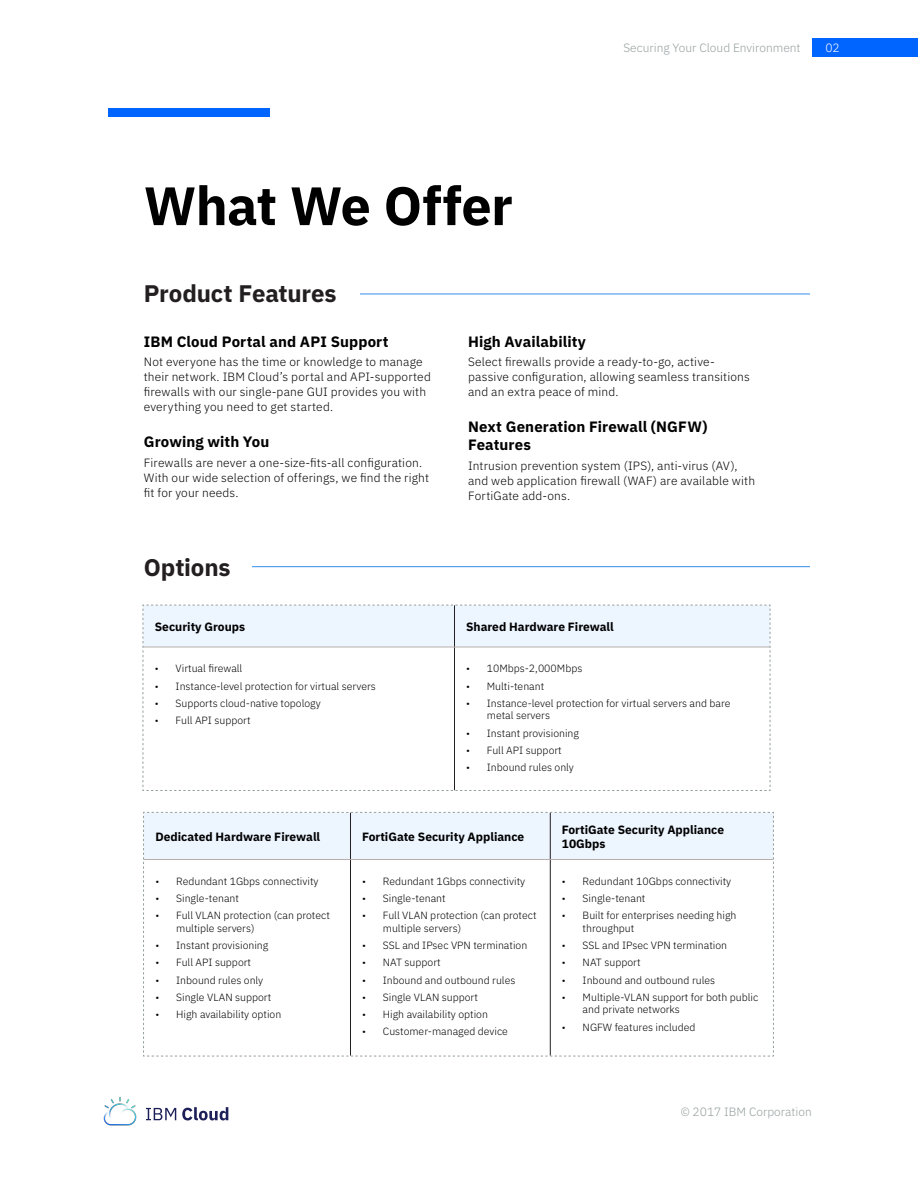
<style>
.page{position:relative;width:918px;height:1188px;background:#fff}
.page>*{position:absolute;margin:0;border:0;box-sizing:border-box;transform-origin:0 0}
.t1{font:700 54px "IBM Plex Sans";letter-spacing:-.01em;color:#000}
.t2{font:700 24px "IBM Plex Sans";letter-spacing:-.005em;color:#231f20}
.t3{font:700 15px/18px "IBM Plex Sans";letter-spacing:.01em;color:#000}
.t4{font:300 12px/15px "IBM Plex Sans";letter-spacing:.015em;color:#000}
.t5{font:700 12px/14.4px "IBM Plex Sans";color:#000}
.t6{font:300 12px "IBM Plex Sans";color:#959f9f}
.t7{font:300 12px "IBM Plex Sans";color:#fff}
.t8{font:300 10.5px/12.6px "IBM Plex Sans";color:#000}
</style>
<div class="page">
<div style="left:108px;top:108px;width:162px;height:9px;background:#0064ff"></div>
<div style="left:813px;top:38px;width:105px;height:19px;background:#0064ff"></div>
<svg style="left:142px;top:605px;width:629px;height:186px"></svg>
<svg style="left:143px;top:812px;width:631px;height:245px"></svg>
<hr style="left:360px;top:294px;width:450px;height:1px;background:#348ce7">
<hr style="left:252px;top:566px;width:558px;height:1px;background:#348ce7">
<img style="left:103px;top:1096px;width:46px;height:30px">
<svg style="left:146px;top:1107px;width:82px;height:13px"></svg>
<svg style="left:105px;top:1099px;width:7px;height:7px"></svg>
<p class="t1" style="left:144px;top:163px;width:371px">What We Offer</p>
<p class="t2" style="left:144px;top:274px;width:194px">Product Features</p>
<p class="t6" style="left:623px;top:39px;width:179px">Securing Your Cloud Environment</p>
<p class="t7" style="left:825px;top:39px;width:16px">02</p>
<p class="t3" style="left:144px;top:331px;width:246px">IBM Cloud Portal and API Support</p>
<p class="t4" style="left:144px;top:354px;width:289px">Not everyone has the time or knowledge to manage their network. IBM Cloud’s portal and API-supported firewalls with our single-pane GUI provides you with everything you need to get started.</p>
<p class="t3" style="left:144px;top:432px;width:127px">Growing with You</p>
<p class="t4" style="left:144px;top:454px;width:287px">Firewalls are never a one-size-fits-all configuration.<br>With our wide selection of offerings, we find the right fit for your needs.</p>
<p class="t2" style="left:144px;top:548px;width:88px">Options</p>
<p class="t3" style="left:468px;top:331px;width:119px">High Availability</p>
<p class="t4" style="left:468px;top:354px;width:283px">Select firewalls provide a ready-to-go, active&shy;passive configuration, allowing seamless transitions and an extra peace of mind.</p>
<p class="t3" style="left:468px;top:417px;width:241px">Next Generation Firewall (NGFW)<br>Features</p>
<p class="t4" style="left:468px;top:457px;width:289px">Intrusion prevention system (IPS), anti-virus (AV), and web application firewall (WAF) are available with<br>FortiGate add-ons.</p>
<p class="t5" style="left:155px;top:618px;width:92px">Security Groups</p>
<p class="t5" style="left:466px;top:618px;width:149px">Shared Hardware Firewall</p>
<p class="t8" style="left:155px;top:661px;width:89px">• Virtual firewall</p>
<p class="t8" style="left:155px;top:679px;width:223px">• Instance-level protection for virtual servers</p>
<p class="t8" style="left:155px;top:696px;width:168px">• Supports cloud-native topology</p>
<p class="t8" style="left:155px;top:713px;width:97px">• Full API support</p>
<p class="t8" style="left:466px;top:661px;width:118px">• 10Mbps-2,000Mbps</p>
<p class="t8" style="left:466px;top:679px;width:80px">• Multi-tenant</p>
<p class="t8" style="left:487px;top:696px;width:245px;text-indent:-21px">• Instance-level protection for virtual servers and bare metal servers</p>
<p class="t8" style="left:466px;top:726px;width:114px">• Instant provisioning</p>
<p class="t8" style="left:466px;top:743px;width:97px">• Full API support</p>
<p class="t8" style="left:466px;top:760px;width:109px">• Inbound rules only</p>
<p class="t5" style="left:155px;top:828px;width:166px">Dedicated Hardware Firewall</p>
<p class="t5" style="left:362px;top:828px;width:164px">FortiGate Security Appliance</p>
<p class="t5" style="left:562px;top:821px;width:164px">FortiGate Security Appliance<br>10Gbps</p>
<p class="t8" style="left:155px;top:874px;width:165px">• Redundant 1Gbps connectivity</p>
<p class="t8" style="left:155px;top:891px;width:85px">• Single-tenant</p>
<p class="t8" style="left:176px;top:908px;width:155px;text-indent:-21px">• Full VLAN protection (can protect multiple servers)</p>
<p class="t8" style="left:155px;top:938px;width:114px">• Instant provisioning</p>
<p class="t8" style="left:155px;top:956px;width:97px">• Full API support</p>
<p class="t8" style="left:155px;top:973px;width:109px">• Inbound rules only</p>
<p class="t8" style="left:155px;top:990px;width:117px">• Single VLAN support</p>
<p class="t8" style="left:155px;top:1007px;width:127px">• High availability option</p>
<p class="t8" style="left:362px;top:874px;width:165px">• Redundant 1Gbps connectivity</p>
<p class="t8" style="left:362px;top:891px;width:85px">• Single-tenant</p>
<p class="t8" style="left:383px;top:908px;width:155px;text-indent:-21px">• Full VLAN protection (can protect multiple servers)</p>
<p class="t8" style="left:362px;top:938px;width:167px">• SSL and IPsec VPN termination</p>
<p class="t8" style="left:362px;top:956px;width:80px">• NAT support</p>
<p class="t8" style="left:362px;top:973px;width:155px">• Inbound and outbound rules</p>
<p class="t8" style="left:362px;top:990px;width:117px">• Single VLAN support</p>
<p class="t8" style="left:362px;top:1007px;width:127px">• High availability option</p>
<p class="t8" style="left:362px;top:1024px;width:147px">• Customer-managed device</p>
<p class="t8" style="left:562px;top:874px;width:171px">• Redundant 10Gbps connectivity</p>
<p class="t8" style="left:562px;top:891px;width:85px">• Single-tenant</p>
<p class="t8" style="left:583px;top:908px;width:155px;text-indent:-21px">• Built for enterprises needing high throughput</p>
<p class="t8" style="left:562px;top:938px;width:167px">• SSL and IPsec VPN termination</p>
<p class="t8" style="left:562px;top:956px;width:80px">• NAT support</p>
<p class="t8" style="left:562px;top:973px;width:155px">• Inbound and outbound rules</p>
<p class="t8" style="left:583px;top:990px;width:177px;text-indent:-21px">• Multiple-VLAN support for both public and private networks</p>
<p class="t8" style="left:562px;top:1020px;width:135px">• NGFW features included</p>
<p class="t6" style="left:681px;top:1103px;width:132px">© 2017 IBM Corporation</p>
</div>
